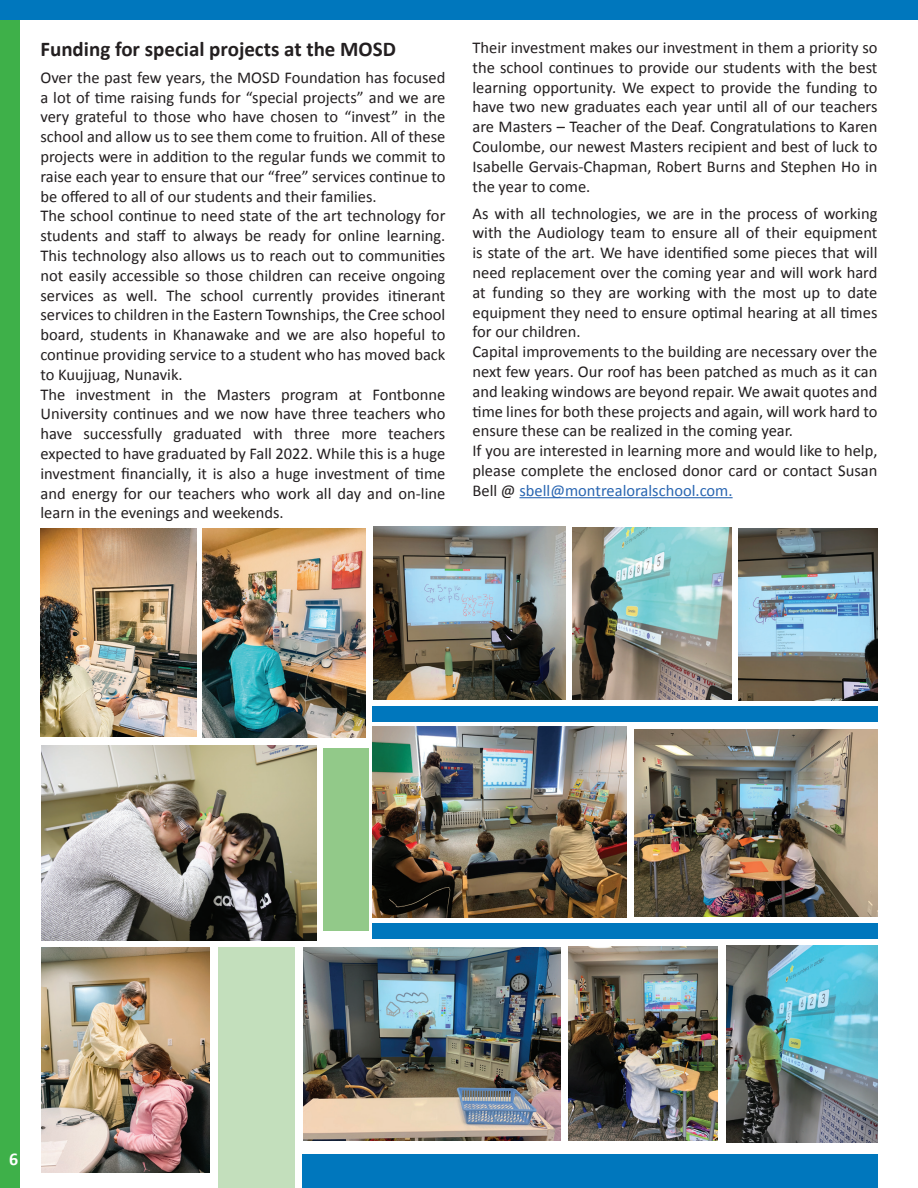
<style>
.page{position:relative;width:918px;height:1188px;background:#fff}
.page>*{position:absolute;margin:0;border:0;box-sizing:border-box;transform-origin:0 0}
.t1{font:700 21px "Calibri";color:#231f20}
.t2{font:700 18px "Calibri";color:#231f20}
.t3{font:700 18px "Calibri";color:#fff}
.t4{font:16.5px/19.8px "Calibri";color:#231f20}
.s1{color:#2865b1}
</style>
<div class="page">
<hr style="left:519px;top:497px;width:214px;height:1px;background:#2865b1">
<img style="left:727px;top:946px;width:150px;height:197px">
<img style="left:572px;top:528px;width:159px;height:171px">
<img style="left:373px;top:727px;width:254px;height:190px">
<img style="left:303px;top:947px;width:257px;height:193px">
<img style="left:635px;top:729px;width:242px;height:187px">
<img style="left:373px;top:527px;width:193px;height:172px">
<img style="left:739px;top:528px;width:139px;height:173px">
<img style="left:569px;top:946px;width:149px;height:194px">
<img style="left:203px;top:529px;width:163px;height:209px">
<img style="left:40px;top:528px;width:156px;height:209px">
<img style="left:41px;top:948px;width:169px;height:224px">
<img style="left:42px;top:746px;width:274px;height:195px">
<div style="left:372px;top:706px;width:506px;height:15px;background:#0077bd"></div>
<div style="left:372px;top:924px;width:506px;height:15px;background:#0077bd"></div>
<div style="left:302px;top:1155px;width:576px;height:33px;background:#0077bd"></div>
<div style="left:323px;top:748px;width:45px;height:183px;background:#92c989"></div>
<div style="left:218px;top:947px;width:77px;height:241px;background:#c3dfbc"></div>
<div style="left:0;top:0;width:19px;height:1188px;background:#3eb049"></div>
<div style="left:0;top:0;width:918px;height:20px;background:#0077bd"></div>
<p class="t1" style="left:40px;top:36px;width:357px">Funding for special projects at the MOSD</p>
<p class="t4" style="left:40px;top:67px;width:407px">Over the past few years, the MOSD Foundation has focused a lot of time raising funds for “special projects” and we are very grateful to those who have chosen to “invest” in the school and allow us to see them come to fruition. All of these projects were in addition to the regular funds we commit to raise each year to ensure that our “free” services continue to be offered to all of our students and their families.<br>The school continue to need state of the art technology for students and staff to always be ready for online learning.<br>This technology also allows us to reach out to communities not easily accessible so those children can receive ongoing services as well. The school currently provides itinerant services to children in the Eastern Townships, the Cree school board, students in Khanawake and we are also hopeful to continue providing service to a student who has moved back to Kuujjuag, Nunavik.<br>The investment in the Masters program at Fontbonne University continues and we now have three teachers who have successfully graduated with three more teachers expected to have graduated by Fall 2022. While this is a huge investment financially, it is also a huge investment of time and energy for our teachers who work all day and on-line learn in the evenings and weekends.</p>
<p class="t4" style="left:472px;top:37px;width:407px;text-align:justify">Their investment makes our investment in them a priority so the school continues to provide our students with the best learning opportunity. We expect to provide the funding to have two new graduates each year until all of our teachers are Masters – Teacher of the Deaf. Congratulations to Karen Coulombe, our newest Masters recipient and best of luck to Isabelle Gervais-Chapman, Robert Burns and Stephen Ho in the year to come.</p>
<p class="t4" style="left:472px;top:202px;width:407px">As with all technologies, we are in the process of working with the Audiology team to ensure all of their equipment is state of the art. We have identified some pieces that will need replacement over the coming year and will work hard at funding so they are working with the most up to date equipment they need to ensure optimal hearing at all times for our children.<br>Capital improvements to the building are necessary over the next few years. Our roof has been patched as much as it can and leaking windows are beyond repair. We await quotes and time lines for both these projects and again, will work hard to ensure these can be realized in the coming year.<br>If you are interested in learning more and would like to help, please complete the enclosed donor card or contact Susan Bell @ <span class="s1">sbell@montrealoralschool.com.</span></p>
<p class="t3" style="left:9px;top:1148px;width:11px">6</p>
<p class="t2" style="left:518px;top:847px;width:11px">3</p>
</div>
